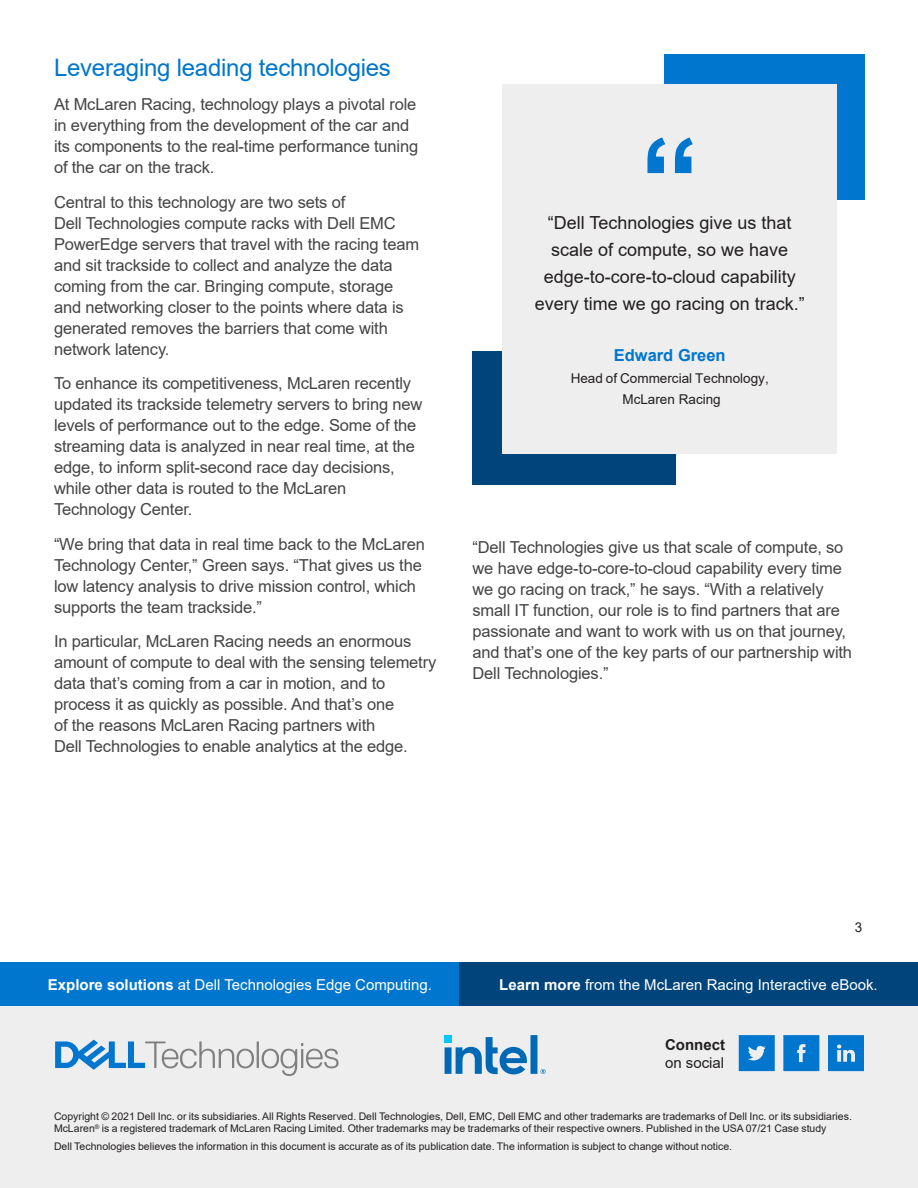
<style>
.page{position:relative;width:918px;height:1188px;background:#fff}
.page>*{position:absolute;margin:0;border:0;box-sizing:border-box;transform-origin:0 0}
.t1{font:700 120px "Arial";color:#0076ce}
.t2{font:24px "Arial";letter-spacing:-.01em;color:#0076ce}
.t3{font:18px/27px "Arial";color:#231f20}
.t4{font:16.5px/21px "Arial";letter-spacing:-.01em;color:#444}
.t5{font:700 16.5px "Arial";color:#0076ce}
.CTA_call_out{font:15px "Arial";color:#fff}
.CTA_call_out-2{font:15px/18px "Arial";color:#231f20}
.t6{font:13.5px/21px "Arial";color:#231f20;text-align:center}
.LAST_PAGE_Disclaimer{font:10.5px/12px "Arial";color:#231f20}
.s1{font-weight:700}
</style>
<div class="page">
<div style="left:472px;top:352px;width:204px;height:133px;background:#00447c"></div>
<div style="left:665px;top:54px;width:200px;height:145px;background:#0076ce"></div>
<div style="left:502px;top:84px;width:335px;height:369px;background:#eee"></div>
<div style="left:0;top:962px;width:459px;height:44px;background:#0076ce"></div>
<div style="left:459px;top:962px;width:459px;height:44px;background:#00447c"></div>
<div style="left:0;top:1006px;width:918px;height:182px;background:#eee"></div>
<svg style="left:783px;top:1035px;width:36px;height:36px"></svg>
<svg style="left:739px;top:1035px;width:36px;height:36px"></svg>
<svg style="left:828px;top:1035px;width:36px;height:36px"></svg>
<svg style="left:55px;top:1040px;width:284px;height:36px"></svg>
<svg style="left:444px;top:1035px;width:102px;height:39px"></svg>
<p class="t2" style="left:54px;top:51px;width:338px">Leveraging leading technologies</p>
<p class="t4" style="left:54px;top:94px;width:366px">At McLaren Racing, technology plays a pivotal role in everything from the development of the car and its components to the real-time performance tuning of the car on the track.</p>
<p class="t4" style="left:54px;top:191px;width:367px">Central to this technology are two sets of<br>Dell Technologies compute racks with Dell EMC PowerEdge servers that travel with the racing team and sit trackside to collect and analyze the data coming from the car. Bringing compute, storage and networking closer to the points where data is generated removes the barriers that come with network latency.</p>
<p class="t4" style="left:54px;top:373px;width:370px">To enhance its competitiveness, McLaren recently updated its trackside telemetry servers to bring new levels of performance out to the edge. Some of the streaming data is analyzed in near real time, at the edge, to inform split-second race day decisions, while other data is routed to the McLaren Technology Center.</p>
<p class="t4" style="left:54px;top:534px;width:372px">“We bring that data in real time back to the McLaren Technology Center,” Green says. “That gives us the low latency analysis to drive mission control, which supports the team trackside.”</p>
<p class="t4" style="left:54px;top:631px;width:384px">In particular, McLaren Racing needs an enormous amount of compute to deal with the sensing telemetry data that’s coming from a car in motion, and to process it as quickly as possible. And that’s one<br>of the reasons McLaren Racing partners with<br>Dell Technologies to enable analytics at the edge.</p>
<p class="t1" style="left:640px;top:97px;width:61px">“</p>
<p class="t3" style="left:548px;top:209px;width:245px">“Dell Technologies give us that scale of compute, so we have</p>
<p class="t3" style="left:535px;top:263px;width:272px;text-align:center">edge-to-core-to-cloud capability every time we go racing on track.”</p>
<p class="t5" style="left:614px;top:343px;width:113px">Edward Green</p>
<p class="t6" style="left:571px;top:368px;width:200px">Head of Commercial Technology,<br>McLaren Racing</p>
<p class="t4" style="left:472px;top:536px;width:381px">“Dell Technologies give us that scale of compute, so we have edge-to-core-to-cloud capability every time we go racing on track,” he says. “With a relatively small IT function, our role is to find partners that are passionate and want to work with us on that journey, and that’s one of the key parts of our partnership with Dell Technologies.”</p>
<p class="t6" style="left:855px;top:917px;width:9px">3</p>
<p class="CTA_call_out" style="left:48px;top:974px;width:386px"><span class="s1">Explore solutions</span> at Dell Technologies Edge Computing.</p>
<p class="CTA_call_out" style="left:499px;top:974px;width:380px"><span class="s1">Learn more</span> from the McLaren Racing Interactive eBook.</p>
<p class="CTA_call_out-2" style="left:665px;top:1035px;width:61px"><span class="s1">Connect </span>on social</p>
<p class="LAST_PAGE_Disclaimer" style="left:54px;top:1110px;width:799px">Copyright © 2021 Dell Inc. or its subsidiaries. All Rights Reserved. Dell Technologies, Dell, EMC, Dell EMC and other trademarks are trademarks of Dell Inc. or its subsidiaries.<br>McLaren<sup>®</sup> is a registered trademark of McLaren Racing Limited. Other trademarks may be trademarks of their respective owners. Published in the USA 07/21 Case study</p>
<p class="LAST_PAGE_Disclaimer" style="left:54px;top:1140px;width:680px">Dell Technologies believes the information in this document is accurate as of its publication date. The information is subject to change without notice.</p>
</div>
